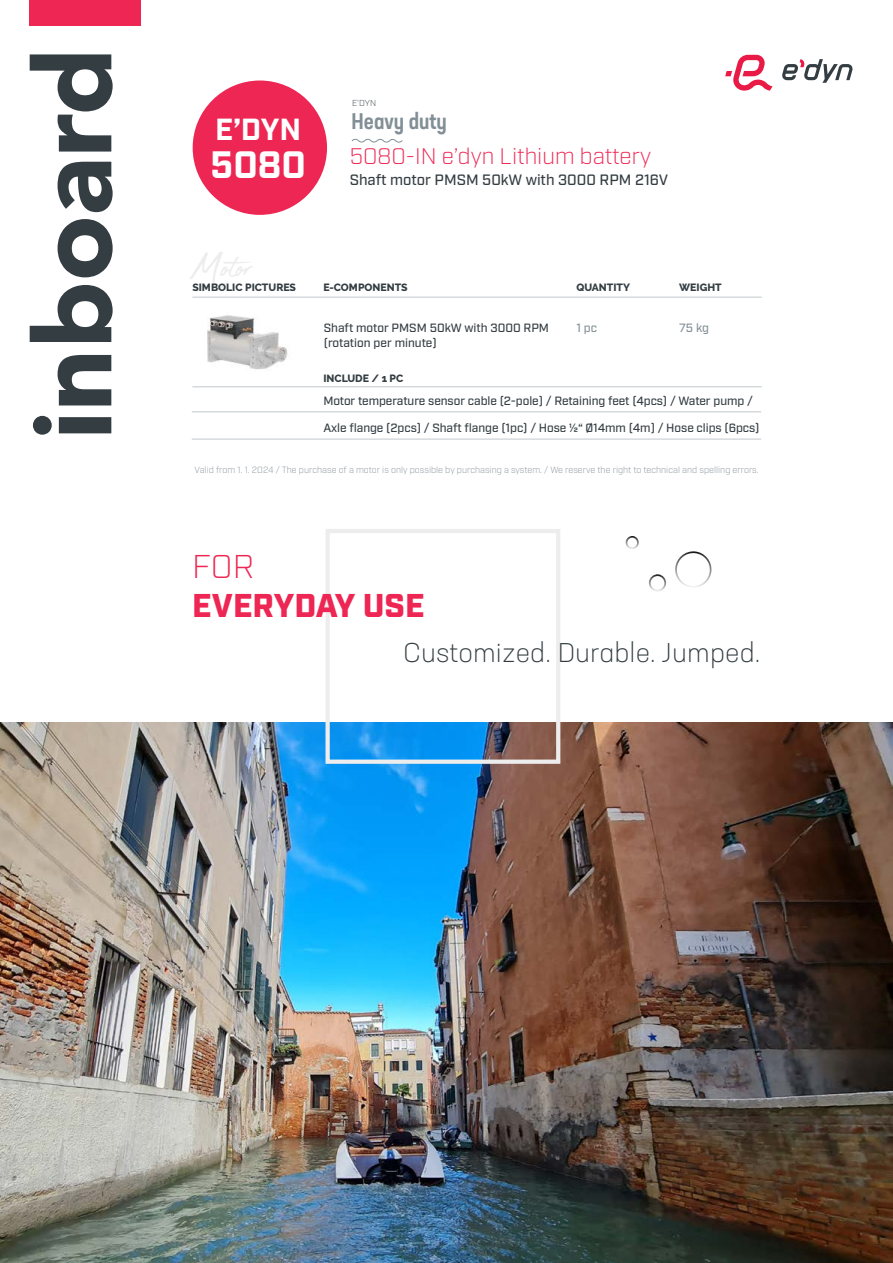
<style>
.page{position:relative;width:893px;height:1263px;background:#fff}
.page>*{position:absolute;margin:0;border:0;box-sizing:border-box;transform-origin:0 0}
.t1{font:900 108px "Avenir";color:#333d42}
.t2{font:900 33px "Industry";color:#ee2653}
.t3{font:300 33px "Industry";color:#ee2653}
.t4{font:700 30.45px "Industry";color:#fff}
.t5{font:300 27px "Neusa Next Pro";letter-spacing:.005em;color:#333d42}
.t6{font:300 22.5px "Industry";color:#ee2653}
.t7{font:500 condensed 22.35px "Neusa Next Std";color:#828f96}
.t8{font:500 15px "Industry";color:#333d42}
.t9{font:500 12px "Industry";letter-spacing:-.005em;color:#333d42}
.t10{font:500 12px "Industry";color:#828f96}
.t11{font:800 10.5px "Raleway";color:#333d42}
.t12{font:300 9px "Industry";color:#828f96}
.t13{font:300 8.7px "Industry";color:#333d42}
.s1{font-weight:700;font-size:38.1px;color:#fff}
</style>
<div class="page">
<div style="left:30px;top:0;width:111px;height:26px;background:#ee2653"></div>
<svg style="left:725px;top:55px;width:48px;height:36px"></svg>
<svg style="left:782px;top:59px;width:71px;height:24px"></svg>
<hr style="left:192px;top:297px;width:570px;height:1px;background:#828f96">
<hr style="left:192px;top:387px;width:570px;height:1px;background:#828f96">
<hr style="left:192px;top:412px;width:569px;height:1px;background:#828f96">
<hr style="left:192px;top:439px;width:569px;height:1px;background:#828f96">
<div style="left:193px;top:81px;width:134px;height:134px;background:#ee2653;border-radius:50%"></div>
<svg style="left:352px;top:138px;width:51px;height:5px"></svg>
<img style="left:207px;top:315px;width:81px;height:55px">
<img style="left:0;top:723px;width:893px;height:540px">
<div style="left:325px;top:529px;width:235px;height:235px;border:4px solid #ededed"></div>
<svg style="left:675px;top:551px;width:37px;height:36px"></svg>
<div style="left:649px;top:574px;width:17px;height:18px;border:2px solid #fff;border-radius:50%"></div>
<div style="left:625px;top:536px;width:14px;height:13px;border:2px solid #fff;border-radius:50%"></div>
<h1 class="t1" style="left:-19px;top:439px;width:394px;rotate:-90deg">inboard</h1>
<p class="t13" style="left:352px;top:98px;width:25px">E’DYN</p>
<h3 class="t7" style="left:352px;top:107px;width:97px">Heavy duty</h3>
<h3 class="t4" style="left:215px;top:111px;width:88px">E’DYN</h3>
<h3 class="t6" style="left:210px;top:143px;width:442px"><span class="s1">5080</span> 5080-IN e’dyn Lithium battery</h3>
<p class="t8" style="left:350px;top:171px;width:320px">Shaft motor PMSM 50kW with 3000 RPM 216V</p>
<p class="t11" style="left:192px;top:282px;width:105px">SIMBOLIC PICTURES</p>
<p class="t11" style="left:323px;top:282px;width:86px">E-COMPONENTS</p>
<p class="t11" style="left:576px;top:282px;width:55px">QUANTITY</p>
<p class="t11" style="left:679px;top:282px;width:44px">WEIGHT</p>
<p class="t9" style="left:324px;top:321px;width:227px">Shaft motor PMSM 50kW with 3000 RPM</p>
<p class="t10" style="left:576px;top:321px;width:22px">1 pc</p>
<p class="t10" style="left:679px;top:321px;width:31px">75 kg</p>
<p class="t9" style="left:324px;top:336px;width:114px">(rotation per minute)</p>
<p class="t11" style="left:323px;top:372px;width:81px">INCLUDE / 1 PC</p>
<p class="t9" style="left:323px;top:393px;width:431px">Motor temperature sensor cable (2-pole) / Retaining feet (4pcs) / Water pump /</p>
<p class="t9" style="left:323px;top:420px;width:438px">Axle flange (2pcs) / Shaft flange (1pc) / Hose ½“ Ø14mm (4m) / Hose clips (6pcs)</p>
<p class="t12" style="left:194px;top:464px;width:566px">Valid from 1. 1. 2024 / The purchase of a motor is only possible by purchasing a system. / We reserve the right to technical and spelling errors.</p>
<h2 class="t3" style="left:192px;top:546px;width:63px">FOR</h2>
<h2 class="t2" style="left:192px;top:586px;width:234px">EVERYDAY USE</h2>
<h3 class="t5" style="left:403px;top:635px;width:358px">Customized. Durable. Jumped.</h3>
</div>
